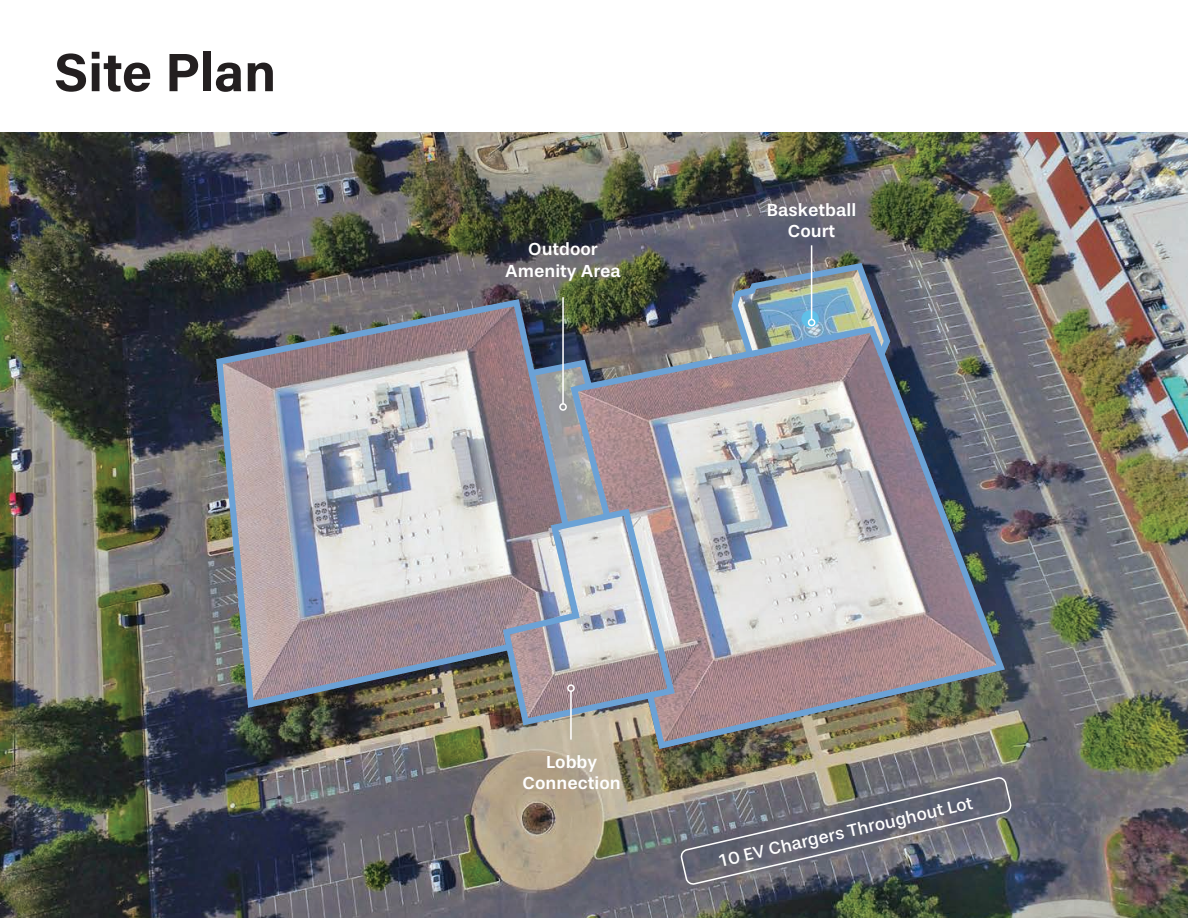
<style>
.page{position:relative;width:1188px;height:918px;background:#fff}
.page>*{position:absolute;margin:0;border:0;box-sizing:border-box;transform-origin:0 0}
.t1{font:700 54px "Acumin Pro";color:#231f20}
.t2{font:500 17.85px/21.5px "Stevie Sans";color:#fff;text-align:center}
.t3{font:17.85px "Stevie Sans";color:#fff}
</style>
<div class="page">
<img style="left:0;top:133px;width:1188px;height:785px">
<img style="left:562px;top:753px;width:149px;height:112px">
<img style="left:681px;top:777px;width:330px;height:108px">
<img style="left:213px;top:259px;width:796px;height:494px">
<hr style="left:570px;top:691px;width:2px;height:49px;background:#fff">
<img style="left:499px;top:363px;width:180px;height:340px">
<hr style="left:562px;top:297px;width:2px;height:107px;background:#fff">
<div style="left:559px;top:403px;width:8px;height:8px;border:2px solid #fff;border-radius:50%"></div>
<hr style="left:811px;top:245px;width:1px;height:75px;background:#fff">
<div style="left:808px;top:319px;width:7px;height:7px;border:2px solid #fff;border-radius:50%"></div>
<img style="left:743px;top:322px;width:147px;height:42px">
<p class="t1" style="left:54px;top:34px;width:224px">Site Plan</p>
<p class="t2" style="left:505px;top:239px;width:117px">Outdoor<br>Amenity Area</p>
<p class="t2" style="left:767px;top:199px;width:91px">Basketball<br>Court</p>
<p class="t2" style="left:523px;top:751px;width:100px">Lobby<br>Connection</p>
<p class="t3" style="left:717px;top:851px;width:262px;rotate:-13deg">10 EV Chargers Throughout Lot</p>
</div>
